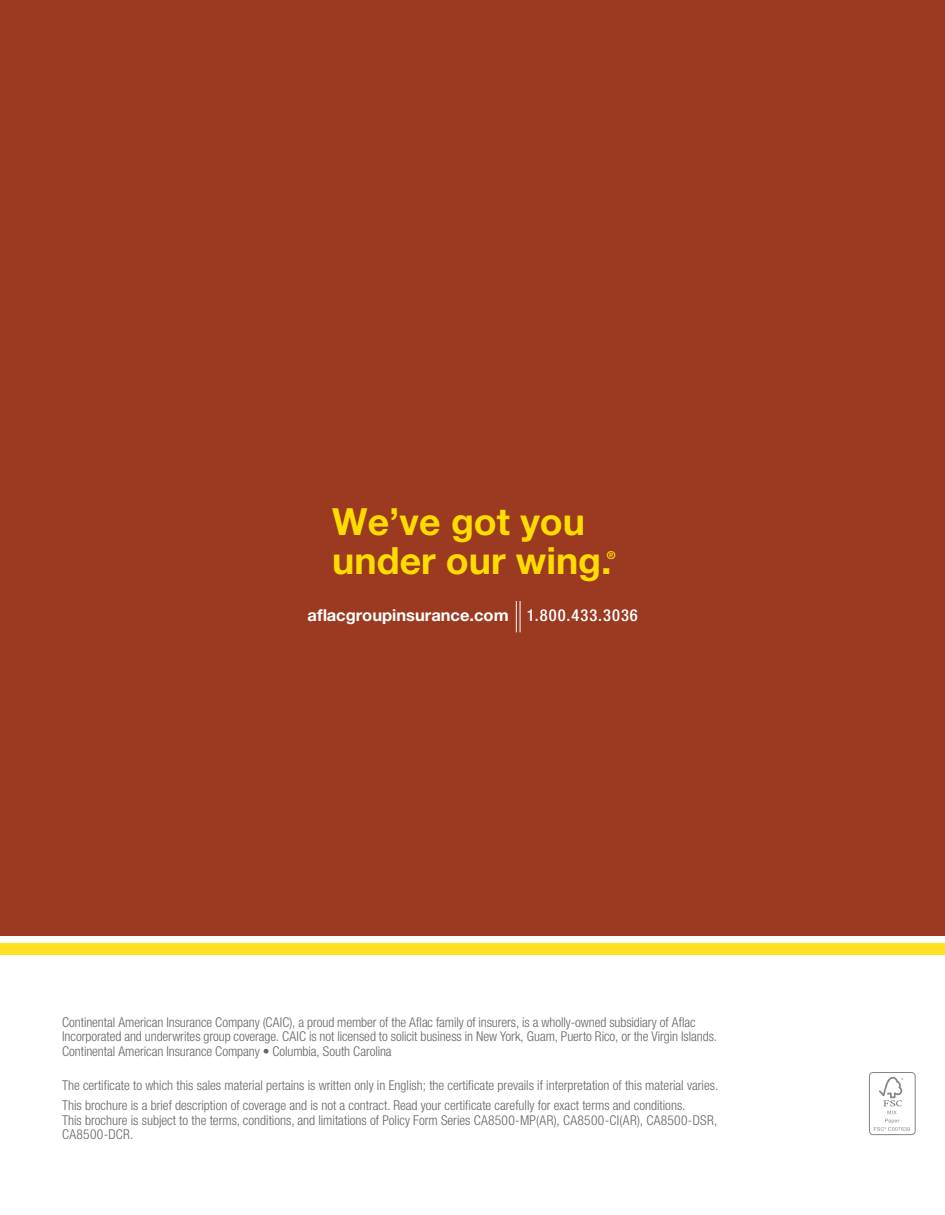
<style>
.page{position:relative;width:945px;height:1215px;background:#fff}
.page>*{position:absolute;margin:0;border:0;box-sizing:border-box;transform-origin:0 0}
.t1{font:700 37.5px/39px "Helvetica Neue CELT";color:#ffdc00}
.t2{font:700 16.5px "Helvetica Neue CELT";color:#fff}
.t3{font:300 condensed 13.5px/14.2px "Helvetica Neue LTCE";color:#636466}
.s1{font-family:"Helvetica Neue LTCE";font-weight:500;font-stretch:condensed}
</style>
<div class="page">
<div style="left:1px;top:944px;width:944px;height:12px;background:#ffe125"></div>
<div style="left:0;top:0;width:945px;height:936px;background:#9b3921"></div>
<div style="left:869px;top:1072px;width:47px;height:63px;border:1px solid #828485;border-radius:4px"></div>
<svg style="left:874px;top:1077px;width:36px;height:54px"></svg>
<hr style="left:520px;top:601px;width:1px;height:31px;background:#fff">
<hr style="left:516px;top:601px;width:1px;height:31px;background:#fff">
<h1 class="t1" style="left:332px;top:503px;width:289px">We’ve got you under our wing.<sup>®</sup></h1>
<p class="t2" style="left:308px;top:605px;width:332px">aflacgroupinsurance.com <span class="s1">1.800.433.3036</span></p>
<p class="t3" style="left:62px;top:1015px;width:656px">Continental American Insurance Company (CAIC), a proud member of the Aflac family of insurers, is a wholly-owned subsidiary of Aflac<br>Incorporated and underwrites group coverage. CAIC is not licensed to solicit business in New York, Guam, Puerto Rico, or the Virgin Islands.<br>Continental American Insurance Company • Columbia, South Carolina</p>
<p class="t3" style="left:62px;top:1075px;width:658px;line-height:20.2px">The certificate to which this sales material pertains is written only in English; the certificate prevails if interpretation of this material varies.<br>This brochure is a brief description of coverage and is not a contract. Read your certificate carefully for exact terms and conditions.</p>
<p class="t3" style="left:62px;top:1113px;width:657px">This brochure is subject to the terms, conditions, and limitations of Policy Form Series CA8500-MP(AR), CA8500-CI(AR), CA8500-DSR,<br>CA8500-DCR.</p>
</div>
